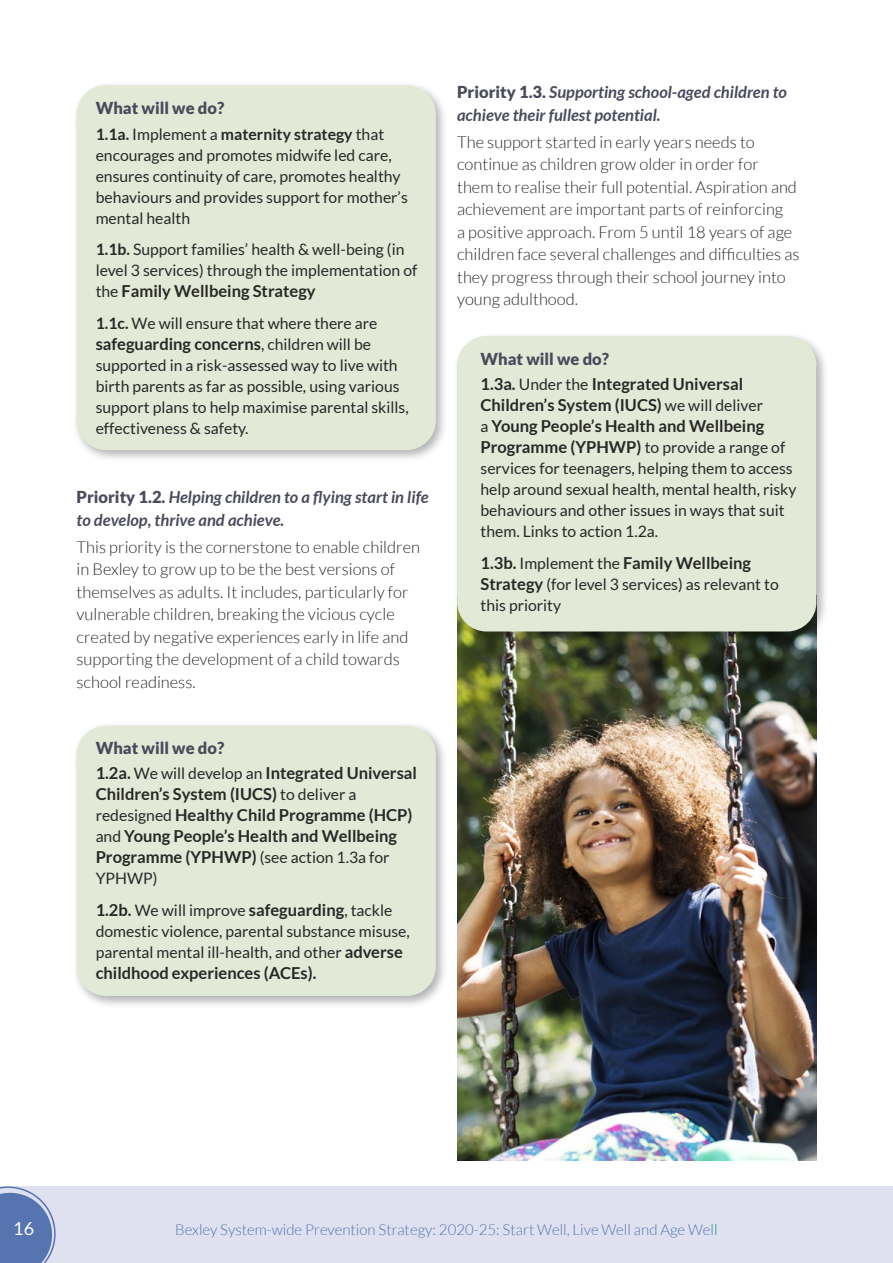
<style>
.page{position:relative;width:893px;height:1263px;background:#fff}
.page>*{position:absolute;margin:0;border:0;box-sizing:border-box;transform-origin:0 0}
.t1{font:18px "Lato";color:#fff}
.P_Body_Text{font:300 16.5px/22.5px "Lato";color:#282827}
.Lists{font:700 16.5px/21px "Lato";color:#282827}
.H4_Heading{font:italic 700 16.5px/22.5px "Lato";color:#494b5c}
.H4_Heading-2{font:900 16.5px "Lato";color:#494b5c}
.Lists-2{font:15.75px/21px "Lato";color:#282827}
.t2{font:300 15px "Lato";color:#5574b0}
.s1{font-weight:700}
.s2{font-weight:400;font-size:15.75px}
.s3{font-weight:900;font-style:normal}
.s4{font-weight:700;font-size:16.5px}
.s5{color:#096}
</style>
<div class="page">
<div style="left:0;top:1186px;width:893px;height:77px;background:#dfe1f0"></div>
<svg style="left:0;top:1186px;width:56px;height:77px"></svg>
<img style="left:457px;top:644px;width:359px;height:517px">
<div style="left:72px;top:81px;width:377px;height:382px;background:#000;opacity:.3"></div>
<div style="left:77px;top:85px;width:359px;height:365px;background:#e3e9d7;border-radius:29px"></div>
<div style="left:72px;top:721px;width:377px;height:287px;background:#000;opacity:.3"></div>
<div style="left:77px;top:726px;width:359px;height:270px;background:#e3e9d7;border-radius:29px"></div>
<div style="left:453px;top:331px;width:376px;height:313px;background:#000;opacity:.3"></div>
<div style="left:457px;top:336px;width:359px;height:295px;background:#e3e9d7;border-radius:29px"></div>
<h4 class="H4_Heading-2" style="left:96px;top:99px;width:130px">What will we do?</h4>
<p class="Lists-2" style="left:96px;top:123px;width:314px"><span class="s1">1.1a.</span> Implement a <span class="s1">maternity strategy</span> that encourages and promotes midwife led care, ensures continuity of care, promotes healthy behaviours and provides support for mother’s mental health</p>
<p class="Lists-2" style="left:96px;top:239px;width:323px"><span class="s1">1.1b.</span> Support families’ health &amp; well-being (in level 3 services) through the implementation of</p>
<p class="Lists" style="left:96px;top:280px;width:222px"><span class="s2">the</span> Family Wellbeing Strategy</p>
<p class="Lists-2" style="left:96px;top:312px;width:283px"><span class="s1">1.1c.</span> We will ensure that where there are</p>
<p class="Lists" style="left:96px;top:333px;width:277px">safeguarding concerns<span class="s2">, children will be</span></p>
<p class="Lists-2" style="left:96px;top:354px;width:315px">supported in a risk-assessed way to live with birth parents as far as possible, using various support plans to help maximise parental skills, effectiveness &amp; safety.</p>
<h4 class="H4_Heading" style="left:77px;top:486px;width:354px"><span class="s3">Priority 1.2.</span> Helping children to a flying start in life to develop, thrive and achieve.</h4>
<p class="P_Body_Text" style="left:77px;top:535px;width:345px">This priority is the cornerstone to enable children in Bexley to grow up to be the best versions of themselves as adults. It includes, particularly for vulnerable children, breaking the vicious cycle created by negative experiences early in life and supporting the development of a child towards school readiness.</p>
<h4 class="H4_Heading-2" style="left:96px;top:738px;width:130px">What will we do?</h4>
<p class="Lists" style="left:96px;top:762px;width:323px">1.2a. <span class="s2">We will develop an</span> Integrated Universal Children’s System (IUCS) <span class="s2">to deliver a redesigned</span> Healthy Child Programme (HCP) <span class="s2">and</span> Young People’s Health and Wellbeing</p>
<p class="Lists-2" style="left:96px;top:847px;width:295px"><span class="s4">Programme (YPHWP)</span> (see action 1.3a for<br>YPHWP)</p>
<p class="Lists-2" style="left:96px;top:899px;width:316px"><span class="s4">1.2b.</span> We will improve <span class="s4">safeguarding</span>, tackle domestic violence, parental substance misuse, parental mental ill-health, and other <span class="s4">adverse</span></p>
<p class="Lists" style="left:96px;top:962px;width:222px">childhood experiences (ACEs).</p>
<h4 class="H4_Heading" style="left:457px;top:81px;width:331px"><span class="s3">Priority 1.3.</span> Supporting school-aged children to achieve their fullest potential.</h4>
<p class="P_Body_Text" style="left:457px;top:130px;width:344px">The support started in early years needs to continue as children grow older in order for<br>them to realise their full potential. Aspiration and achievement are important parts of reinforcing<br>a positive approach. From 5 until 18 years of age children face several challenges and difficulties as they progress through their school journey into young adulthood.</p>
<h4 class="H4_Heading-2" style="left:480px;top:349px;width:130px">What will we do?</h4>
<p class="Lists" style="left:480px;top:374px;width:285px">1.3a. <span class="s2">Under the</span> Integrated Universal<br>Children’s System (IUCS) <span class="s2">we will deliver a</span> Young People’s Health and Wellbeing</p>
<p class="Lists-2" style="left:480px;top:437px;width:318px"><span class="s4">Programme (YPHWP)</span> to provide a range of services for teenagers, helping them to access help around sexual health, mental health, risky behaviours and other issues in ways that suit them. Links to action 1.2a.</p>
<p class="Lists" style="left:480px;top:552px;width:272px">1.3b. <span class="s2">Implement the</span> Family Wellbeing</p>
<p class="Lists-2" style="left:480px;top:574px;width:300px"><span class="s4">Strategy</span> (for level 3 services) as relevant to this priority</p>
<p class="t1" style="left:13px;top:1218px;width:22px">16</p>
<p class="t2" style="left:175px;top:1221px;width:544px">Bexley System-wide Prevention Strategy: 2020-25: Start Well, Live Well and Age Wel<span class="s5">l</span></p>
</div>
